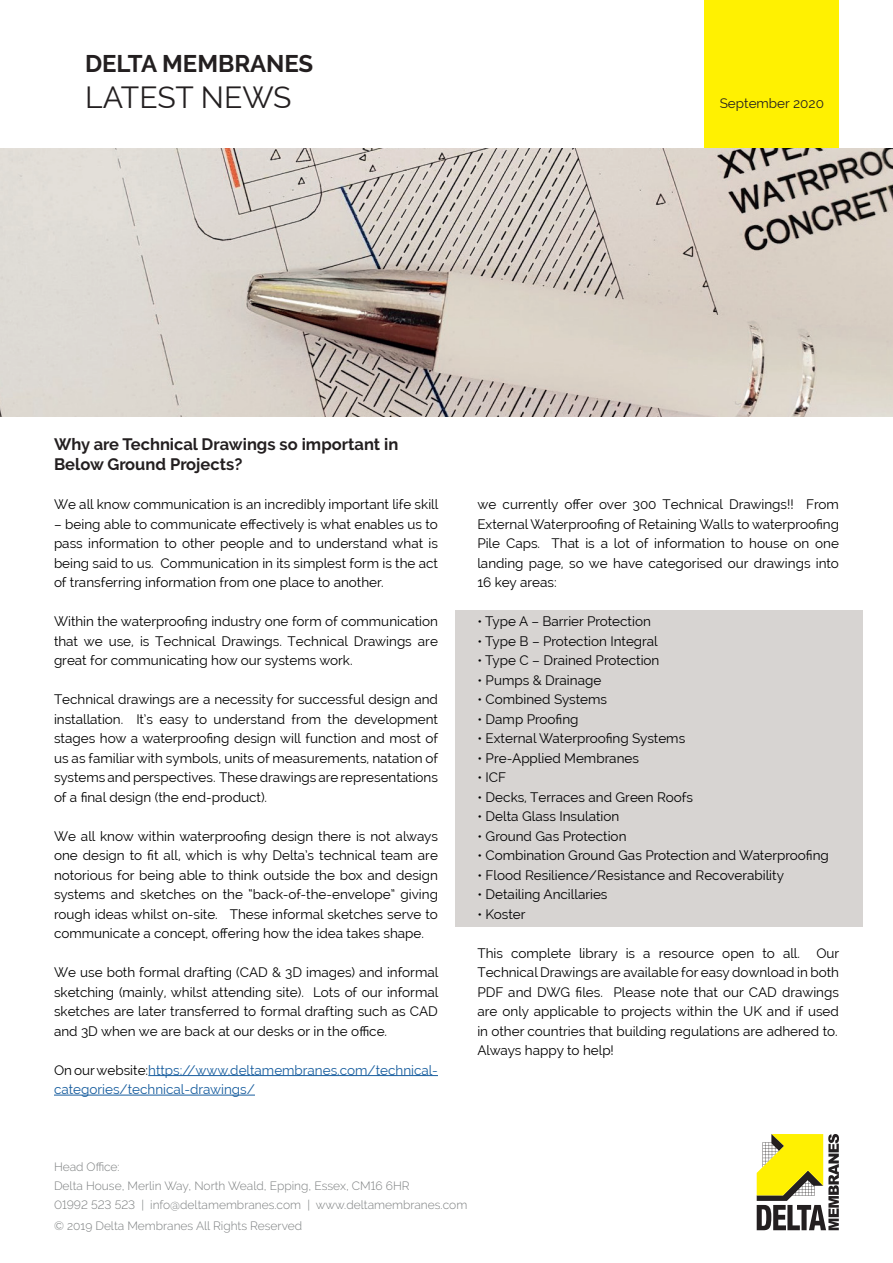
<style>
.page{position:relative;width:893px;height:1263px;background:#fff}
.page>*{position:absolute;margin:0;border:0;box-sizing:border-box;transform-origin:0 0}
.t1{font:30px "Raleway";letter-spacing:-.005em;color:#231f20}
.t2{font:700 24px "Raleway";color:#231f20}
.t3{font:700 16.5px/19.8px "Raleway";color:#231f20}
.Paragraph_Style_1{font:13.5px/19.5px "Raleway";color:#000001;text-align:justify}
.Paragraph_Style_1-2{font:13.5px/19.5px "Raleway";color:#175d9e}
.t4{font:13.5px "Raleway";color:#231f20}
.t5{font:300 12px "Raleway";color:#7b7e7f}
.s1{color:#000001}
</style>
<div class="page">
<div style="left:455px;top:610px;width:408px;height:317px;background:#d7d4d2"></div>
<div style="left:705px;top:0;width:134px;height:148px;background:#fff101"></div>
<hr style="left:148px;top:1075px;width:290px;height:1px;background:#175d9e">
<hr style="left:54px;top:1095px;width:201px;height:1px;background:#175d9e">
<svg style="left:757px;top:1134px;width:82px;height:96px"></svg>
<img style="left:0;top:148px;width:893px;height:269px">
<p class="t2" style="left:85px;top:50px;width:230px">DELTA MEMBRANES</p>
<p class="t1" style="left:85px;top:80px;width:208px">LATEST NEWS</p>
<p class="t4" style="left:720px;top:95px;width:106px">September 2020</p>
<p class="t3" style="left:54px;top:435px;width:346px">Why are Technical Drawings so important in<br>Below Ground Projects?</p>
<p class="Paragraph_Style_1" style="left:54px;top:494px;width:386px">We all know communication is an incredibly important life skill</p>
<p class="Paragraph_Style_1" style="left:54px;top:514px;width:385px">– being able to communicate effectively is what enables us to pass information to other people and to understand what is being said to us. Communication in its simplest form is the act of transferring information from one place to another.</p>
<p class="Paragraph_Style_1" style="left:54px;top:611px;width:385px">Within the waterproofing industry one form of communication that we use, is Technical Drawings. Technical Drawings are great for communicating how our systems work.</p>
<p class="Paragraph_Style_1" style="left:54px;top:689px;width:386px">Technical drawings are a necessity for successful design and installation. It’s easy to understand from the development stages how a waterproofing design will function and most of us as familiar with symbols, units of measurements, natation of systems and perspectives. These drawings are representations of a final design (the end-product).</p>
<p class="Paragraph_Style_1" style="left:54px;top:826px;width:385px">We all know within waterproofing design there is not always one design to fit all, which is why Delta’s technical team are notorious for being able to think outside the box and design systems and sketches on the “back-of-the-envelope” giving rough ideas whilst on-site. These informal sketches serve to communicate a concept, offering how the idea takes shape.</p>
<p class="Paragraph_Style_1" style="left:54px;top:962px;width:386px">We use both formal drafting (CAD &amp; 3D images) and informal sketching (mainly, whilst attending site). Lots of our informal sketches are later transferred to formal drafting such as CAD and 3D when we are back at our desks or in the office.</p>
<p class="Paragraph_Style_1-2" style="left:54px;top:1060px;width:385px"><span class="s1">On our website:</span>https://www.deltamembranes.com/technical&shy;categories/technical-drawings/</p>
<p class="Paragraph_Style_1" style="left:477px;top:494px;width:363px">we currently offer over 300 Technical Drawings!! From External Waterproofing of Retaining Walls to waterproofing Pile Caps. That is a lot of information to house on one landing page, so we have categorised our drawings into 16 key areas:</p>
<p class="Paragraph_Style_1" style="left:477px;top:611px;width:175px">• Type A – Barrier Protection</p>
<p class="Paragraph_Style_1" style="left:477px;top:631px;width:182px">• Type B – Protection Integral</p>
<p class="Paragraph_Style_1" style="left:477px;top:650px;width:184px">• Type C – Drained Protection</p>
<p class="Paragraph_Style_1" style="left:477px;top:670px;width:125px">• Pumps &amp; Drainage</p>
<p class="Paragraph_Style_1" style="left:477px;top:689px;width:131px">• Combined Systems</p>
<p class="Paragraph_Style_1" style="left:477px;top:709px;width:103px">• Damp Proofing</p>
<p class="Paragraph_Style_1" style="left:477px;top:728px;width:209px">• External Waterproofing Systems</p>
<p class="Paragraph_Style_1" style="left:477px;top:748px;width:163px">• Pre-Applied Membranes</p>
<p class="Paragraph_Style_1" style="left:477px;top:767px;width:30px">• ICF</p>
<p class="Paragraph_Style_1" style="left:477px;top:787px;width:217px">• Decks, Terraces and Green Roofs</p>
<p class="Paragraph_Style_1" style="left:477px;top:806px;width:143px">• Delta Glass Insulation</p>
<p class="Paragraph_Style_1" style="left:477px;top:826px;width:151px">• Ground Gas Protection</p>
<p class="Paragraph_Style_1" style="left:477px;top:845px;width:353px">• Combination Ground Gas Protection and Waterproofing</p>
<p class="Paragraph_Style_1" style="left:477px;top:865px;width:308px">• Flood Resilience/Resistance and Recoverability</p>
<p class="Paragraph_Style_1" style="left:477px;top:884px;width:132px">• Detailing Ancillaries</p>
<p class="Paragraph_Style_1" style="left:477px;top:904px;width:50px">• Koster</p>
<p class="Paragraph_Style_1" style="left:477px;top:943px;width:363px">This complete library is a resource open to all. Our Technical Drawings are available for easy download in both PDF and DWG files. Please note that our CAD drawings are only applicable to projects within the UK and if used in other countries that building regulations are adhered to.</p>
<p class="Paragraph_Style_1" style="left:477px;top:1040px;width:138px">Always happy to help!</p>
<p class="t5" style="left:54px;top:1160px;width:67px">Head Office:</p>
<p class="t5" style="left:54px;top:1179px;width:357px">Delta House, Merlin Way, North Weald, Epping, Essex, CM16 6HR</p>
<p class="t5" style="left:54px;top:1198px;width:415px">01992 523 523 | info@deltamembranes.com | www.deltamembranes.com</p>
<p class="t5" style="left:54px;top:1218px;width:250px">© 2019 Delta Membranes All Rights Reserved</p>
</div>
